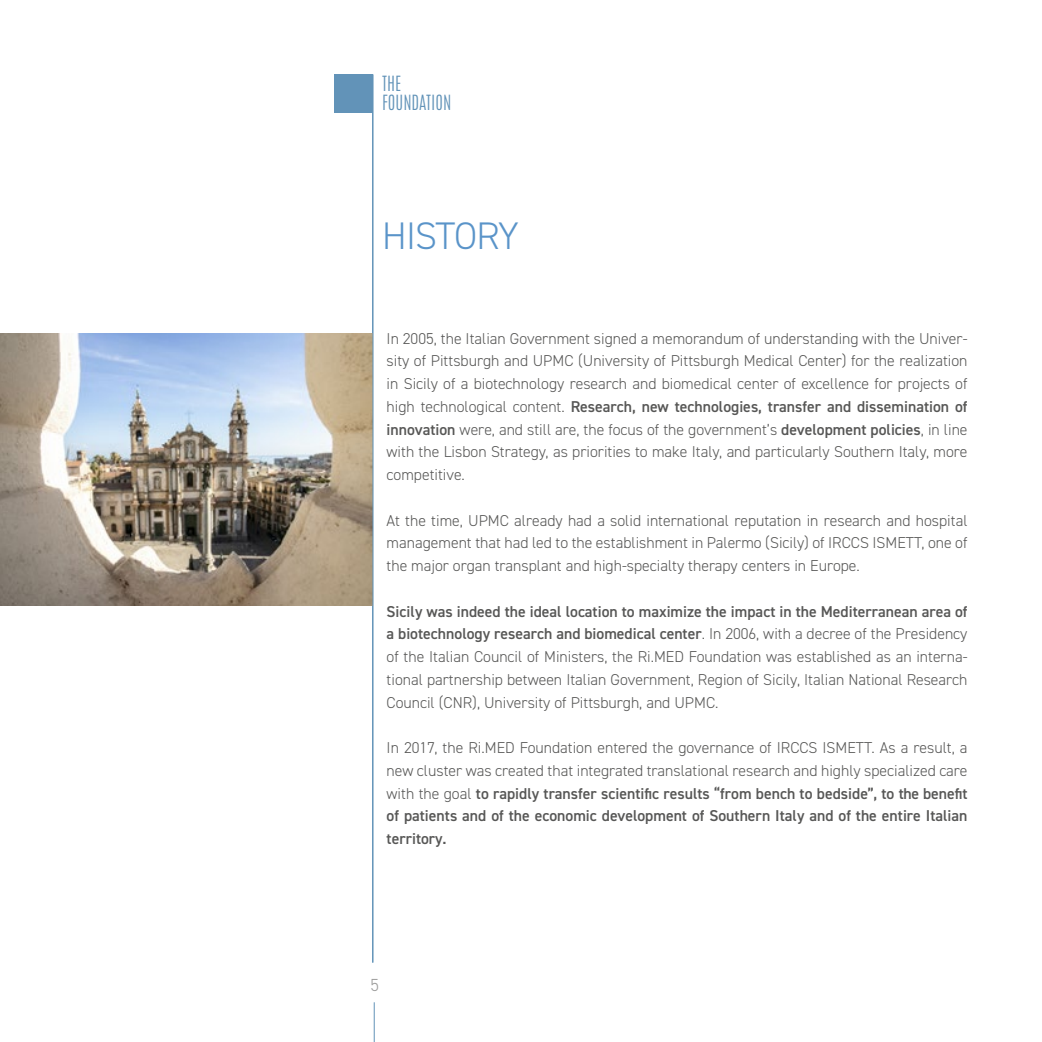
<style>
.page{position:relative;width:1042px;height:1042px;background:#fff}
.page>*{position:absolute;margin:0;border:0;box-sizing:border-box;transform-origin:0 0}
.t1{font:300 38.5px "DIN2014";letter-spacing:-.025em;color:#5a94c9}
.t2{font:300 17.5px/19.2px "Antonio";color:#6293b8}
.t3{font:300 17.5px "DIN2014";color:#9d9d9c}
.t4{font:300 15.75px/22.8px "DIN2014";color:#575756;text-align:justify}
.s1{font-weight:600}
</style>
<div class="page">
<div style="left:334px;top:74px;width:38px;height:38px;background:#6293b8"></div>
<hr style="left:374px;top:1002px;width:1px;height:40px;background:#6293b8">
<img style="left:0;top:334px;width:372px;height:271px">
<hr style="left:372px;top:74px;width:1px;height:888px;background:#6293b8">
<p class="t2" style="left:382px;top:74px;width:71px">THE<br>FOUNDATION</p>
<h1 class="t1" style="left:382px;top:212px;width:138px">HISTORY</h1>
<p class="t4" style="left:387px;top:327px;width:582px">In 2005, the Italian Government signed a memorandum of understanding with the Univer&shy;sity of Pittsburgh and UPMC (University of Pittsburgh Medical Center) for the realization in Sicily of a biotechnology research and biomedical center of excellence for projects of high technological content. <span class="s1">Research, new technologies, transfer and dissemination of innovation</span> were, and still are, the focus of the government’s <span class="s1">development policies</span>, in line with the Lisbon Strategy, as priorities to make Italy, and particularly Southern Italy, more competitive.</p>
<p class="t4" style="left:387px;top:509px;width:582px">At the time, UPMC already had a solid international reputation in research and hospital management that had led to the establishment in Palermo (Sicily) of IRCCS ISMETT, one of the major organ transplant and high-specialty therapy centers in Europe.</p>
<p class="t4" style="left:387px;top:600px;width:582px"><span class="s1">Sicily was indeed the ideal location to maximize the impact in the Mediterranean area of a biotechnology research and biomedical center</span>. In 2006, with a decree of the Presidency of the Italian Council of Ministers, the Ri.MED Foundation was established as an interna&shy;tional partnership between Italian Government, Region of Sicily, Italian National Research Council (CNR), University of Pittsburgh, and UPMC.</p>
<p class="t4" style="left:387px;top:736px;width:582px">In 2017, the Ri.MED Foundation entered the governance of IRCCS ISMETT. As a result, a new cluster was created that integrated translational research and highly specialized care with the goal <span class="s1">to rapidly transfer scientific results “from bench to bedside”, to the benefit of patients and of the economic development of Southern Italy and of the entire Italian territory.</span></p>
<p class="t3" style="left:370px;top:974px;width:10px">5</p>
</div>
